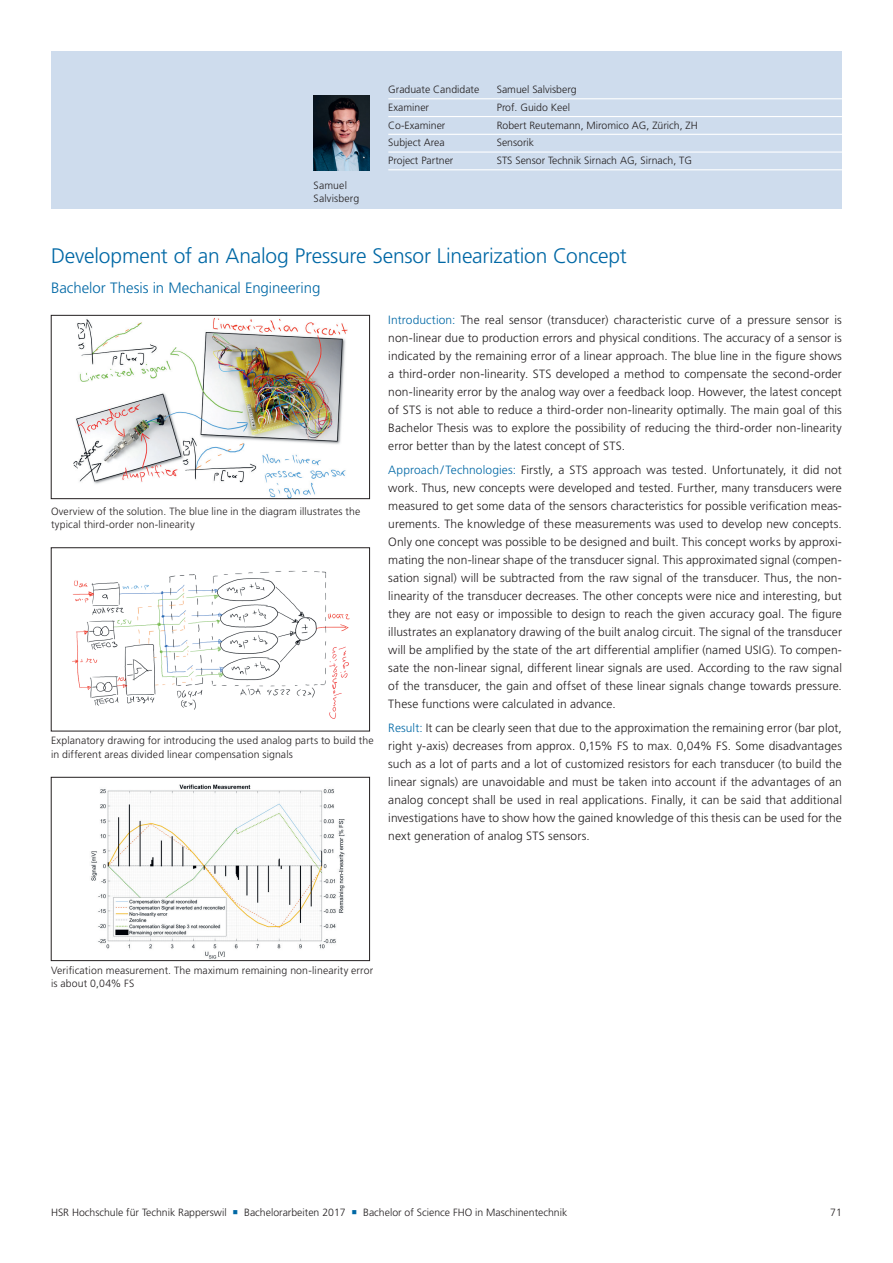
<style>
.page{position:relative;width:893px;height:1263px;background:#fff}
.page>*{position:absolute;margin:0;border:0;box-sizing:border-box;transform-origin:0 0}
.t1{font:300 21px "Frutiger LT Pro";letter-spacing:-.01em;color:#0068a5}
.t2{font:300 15px "Frutiger LT Pro";color:#0068a5}
.t3{font:300 12px/18px "Frutiger LT Pro";letter-spacing:.005em;color:#231f20;text-align:justify}
.t4{font:300 10.5px/13.5px "Frutiger LT Pro";letter-spacing:.005em;color:#231f20}
.s1{color:#0068a5}
</style>
<div class="page">
<div style="left:51px;top:51px;width:791px;height:157px;background:#cedced"></div>
<img style="left:74px;top:318px;width:273px;height:179px">
<div style="left:51px;top:315px;width:319px;height:184px;border:1px solid #231f20"></div>
<img style="left:72px;top:570px;width:277px;height:149px">
<div style="left:51px;top:547px;width:319px;height:184px;border:1px solid #231f20"></div>
<img style="left:91px;top:784px;width:254px;height:175px">
<div style="left:51px;top:777px;width:319px;height:184px;border:1px solid #231f20"></div>
<hr style="left:388px;top:98px;width:454px;height:1px;background:#fff">
<hr style="left:388px;top:116px;width:454px;height:1px;background:#fff">
<hr style="left:388px;top:134px;width:454px;height:1px;background:#fff">
<hr style="left:388px;top:151px;width:454px;height:2px;background:#fff">
<hr style="left:388px;top:169px;width:454px;height:1px;background:#fff">
<img style="left:314px;top:95px;width:56px;height:75px">
<p class="t4" style="left:314px;top:178px;width:47px">Samuel<br>Salvisberg</p>
<p class="t4" style="left:388px;top:83px;width:93px">Graduate Candidate</p>
<p class="t4" style="left:497px;top:83px;width:81px">Samuel Salvisberg</p>
<p class="t4" style="left:388px;top:101px;width:42px">Examiner</p>
<p class="t4" style="left:497px;top:101px;width:75px">Prof. Guido Keel</p>
<p class="t4" style="left:388px;top:118px;width:59px">Co-Examiner</p>
<p class="t4" style="left:497px;top:118px;width:203px">Robert Reutemann, Miromico AG, Zürich, ZH</p>
<p class="t4" style="left:388px;top:136px;width:58px">Subject Area</p>
<p class="t4" style="left:497px;top:136px;width:39px">Sensorik</p>
<p class="t4" style="left:388px;top:154px;width:67px">Project Partner</p>
<p class="t4" style="left:497px;top:154px;width:197px">STS Sensor Technik Sirnach AG, Sirnach, TG</p>
<h1 class="t1" style="left:51px;top:243px;width:577px">Development of an Analog Pressure Sensor Linearization Concept</h1>
<p class="t2" style="left:51px;top:279px;width:271px">Bachelor Thesis in Mechanical Engineering</p>
<p class="t4" style="left:51px;top:504px;width:311px">Overview of the solution. The blue line in the diagram illustrates the typical third-order non-linearity</p>
<p class="t4" style="left:51px;top:734px;width:324px">Explanatory drawing for introducing the used analog parts to build the in different areas divided linear compensation signals</p>
<p class="t3" style="left:388px;top:311px;width:455px"><span class="s1">Introduction:</span> The real sensor (transducer) characteristic curve of a pressure sensor is non-linear due to production errors and physical conditions. The accuracy of a sensor is indicated by the remaining error of a linear approach. The blue line in the figure shows a third-order non-linearity. STS developed a method to compensate the second-order non-linearity error by the analog way over a feedback loop. However, the latest concept of STS is not able to reduce a third-order non-linearity optimally. The main goal of this Bachelor Thesis was to explore the possibility of reducing the third-order non-linearity error better than by the latest concept of STS.</p>
<p class="t3" style="left:388px;top:461px;width:455px"><span class="s1">Approach/Technologies:</span> Firstly, a STS approach was tested. Unfortunately, it did not work. Thus, new concepts were developed and tested. Further, many transducers were measured to get some data of the sensors characteristics for possible verification meas&shy;urements. The knowledge of these measurements was used to develop new concepts.<br>Only one concept was possible to be designed and built. This concept works by approxi&shy;mating the non-linear shape of the transducer signal. This approximated signal (compen&shy;sation signal) will be subtracted from the raw signal of the transducer. Thus, the non&shy;linearity of the transducer decreases. The other concepts were nice and interesting, but they are not easy or impossible to design to reach the given accuracy goal. The figure illustrates an explanatory drawing of the built analog circuit. The signal of the transducer will be amplified by the state of the art differential amplifier (named USIG). To compen&shy;sate the non-linear signal, different linear signals are used. According to the raw signal of the transducer, the gain and offset of these linear signals change towards pressure.<br>These functions were calculated in advance.</p>
<p class="t3" style="left:388px;top:719px;width:455px"><span class="s1">Result:</span> It can be clearly seen that due to the approximation the remaining error (bar plot, right y-axis) decreases from approx. 0,15% FS to max. 0,04% FS. Some disadvantages such as a lot of parts and a lot of customized resistors for each transducer (to build the linear signals) are unavoidable and must be taken into account if the advantages of an analog concept shall be used in real applications. Finally, it can be said that additional investigations have to show how the gained knowledge of this thesis can be used for the next generation of analog STS sensors.</p>
<p class="t4" style="left:51px;top:963px;width:324px">Verification measurement. The maximum remaining non-linearity error is about 0,04% FS</p>
<p class="t4" style="left:51px;top:1206px;width:518px">HSR Hochschule für Technik Rapperswil <span class="s1">○</span> Bachelorarbeiten 2017 <span class="s1">○</span> Bachelor of Science FHO in Maschinentechnik</p>
<p class="t4" style="left:830px;top:1206px;width:13px">71</p>
</div>
